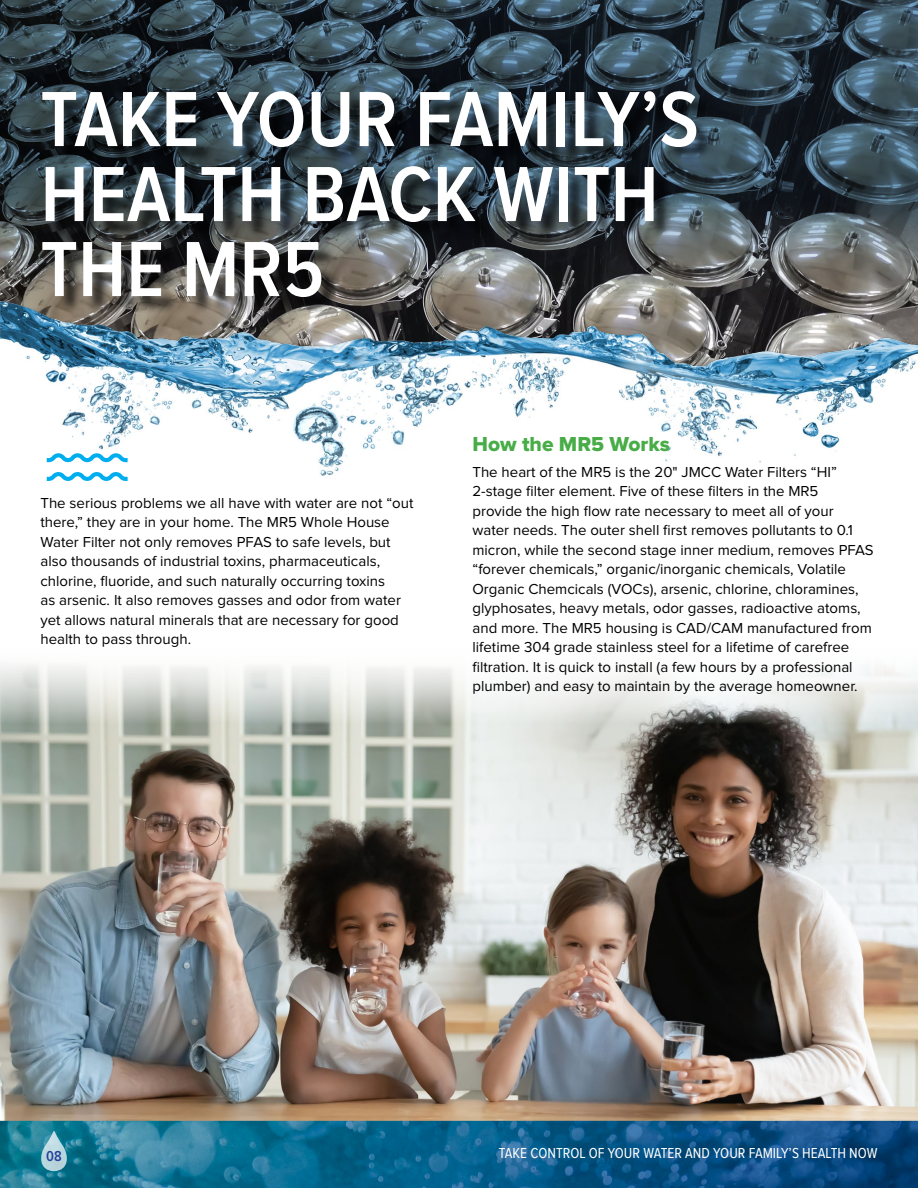
<style>
.page{position:relative;width:918px;height:1188px;background:#fff}
.page>*{position:absolute;margin:0;border:0;box-sizing:border-box;transform-origin:0 0}
.JMCC_Headline_Treatm{font:600 81px/75px "Proxima Nova Cond";color:#fff}
.JMCC_Subhead_Treatme{font:21px "Proxima Nova Extrabld";color:#48ac47}
.Body_Copy{font:15px/19.5px "Proxima Nova";color:#000}
.t1{font:15px "Proxima Nova Cond";color:#fff}
.t2{font:600 15px "Proxima Nova Cond";color:#25409a}
</style>
<div class="page">
<img style="left:0;top:663px;width:918px;height:525px">
<svg style="left:38px;top:1131px;width:32px;height:40px"></svg>
<img style="left:0;top:320px;width:918px;height:161px">
<svg style="left:0;top:0;width:918px;height:320px;background:#3d4c56"></svg>
<div style="left:45px;top:94px;width:670px;height:221px;background:#000;opacity:.75"></div>
<div style="left:893px;top:415px;width:25px;height:84px;background:#fff"></div>
<svg style="left:47px;top:453px;width:81px;height:9px"></svg>
<svg style="left:47px;top:472px;width:81px;height:9px"></svg>
<p class="JMCC_Headline_Treatm" style="left:40px;top:85px;width:660px">TAKE YOUR FAMILY’S<br>HEALTH BACK WITH<br>THE MR5</p>
<p class="Body_Copy" style="left:40px;top:494px;width:374px">The serious problems we all have with water are not “out there,” they are in your home. The MR5 Whole House Water Filter not only removes PFAS to safe levels, but also thousands of industrial toxins, pharmaceuticals, chlorine, fluoride, and such naturally occurring toxins<br>as arsenic. It also removes gasses and odor from water yet allows natural minerals that are necessary for good health to pass through.</p>
<p class="JMCC_Subhead_Treatme" style="left:472px;top:434px;width:199px">How the MR5 Works</p>
<p class="Body_Copy" style="left:472px;top:463px;width:403px">The heart of the MR5 is the 20" JMCC Water Filters “HI” 2-stage filter element. Five of these filters in the MR5<br>provide the high flow rate necessary to meet all of your water needs. The outer shell first removes pollutants to 0.1 micron, while the second stage inner medium, removes PFAS “forever chemicals,” organic/inorganic chemicals, Volatile Organic Chemcicals (VOCs), arsenic, chlorine, chloramines, glyphosates, heavy metals, odor gasses, radioactive atoms, and more. The MR5 housing is CAD/CAM manufactured from lifetime 304 grade stainless steel for a lifetime of carefree filtration. It is quick to install (a few hours by a professional plumber) and easy to maintain by the average homeowner.</p>
<p class="t2" style="left:46px;top:1149px;width:17px">08</p>
<p class="t1" style="left:499px;top:1147px;width:380px">TAKE CONTROL OF YOUR WATER AND YOUR FAMILY’S HEALTH NOW</p>
</div>
